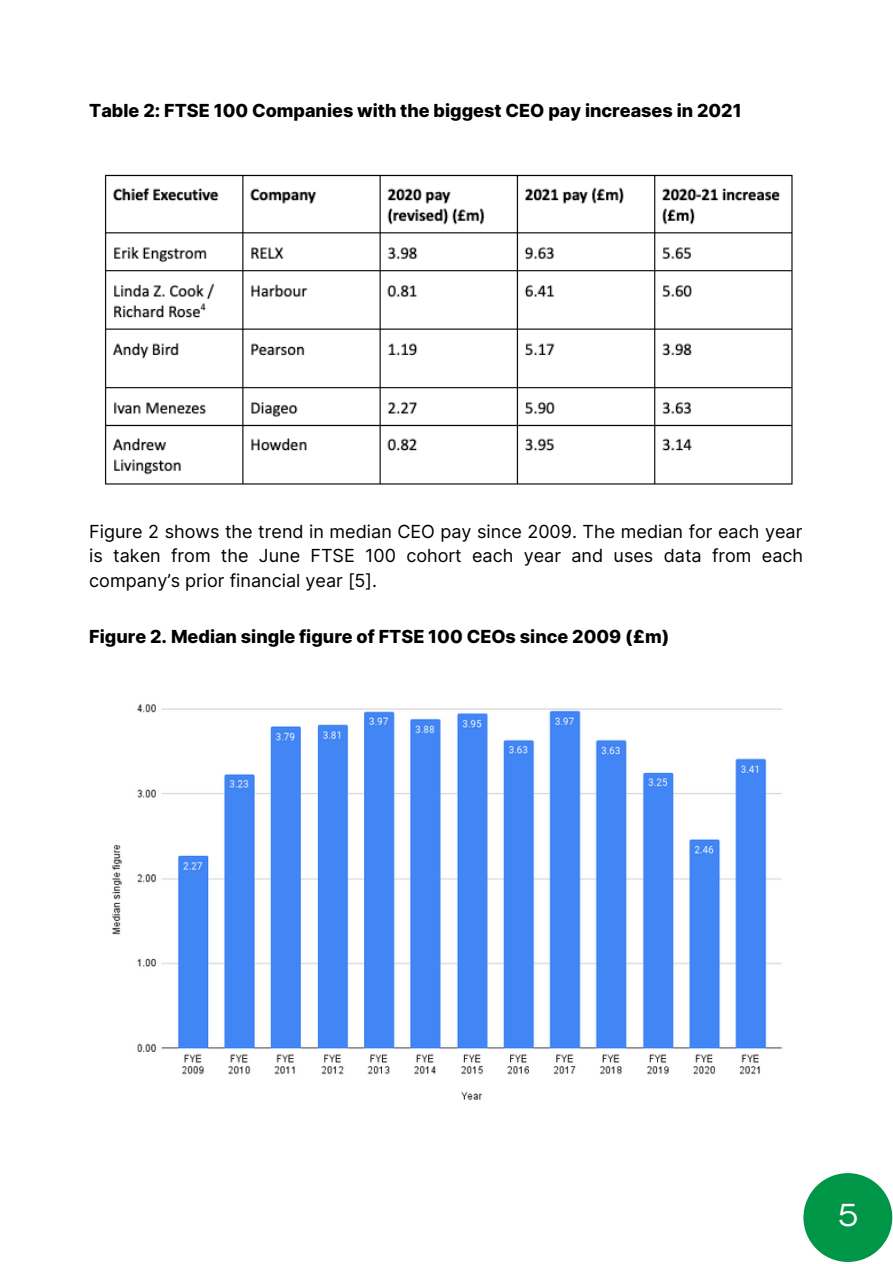
<style>
.page{position:relative;width:893px;height:1264px;background:#fff}
.page>*{position:absolute;margin:0;border:0;box-sizing:border-box;transform-origin:0 0}
.t1{font:33px "Maison Neue Mono";color:#fff}
.t2{font:18px/24.8px "Inter";color:#000;text-align:justify}
.t3{font:800 18px "Inter";color:#000}
</style>
<div class="page">
<div style="left:803px;top:1173px;width:89px;height:88px;background:#009647;border-radius:50%"></div>
<img style="left:112px;top:704px;width:671px;height:396px">
<img style="left:104px;top:174px;width:689px;height:311px">
<p class="t3" style="left:89px;top:99px;width:654px">Table 2: FTSE 100 Companies with the biggest CEO pay increases in 2021</p>
<p class="t2" style="left:89px;top:518px;width:715px">Figure 2 shows the trend in median CEO pay since 2009. The median for each year is taken from the June FTSE 100 cohort each year and uses data from each company’s prior financial year [5].</p>
<p class="t3" style="left:89px;top:625px;width:581px">Figure 2. Median single figure of FTSE 100 CEOs since 2009 (£m)</p>
<h1 class="t1" style="left:837px;top:1201px;width:23px">5</h1>
</div>
